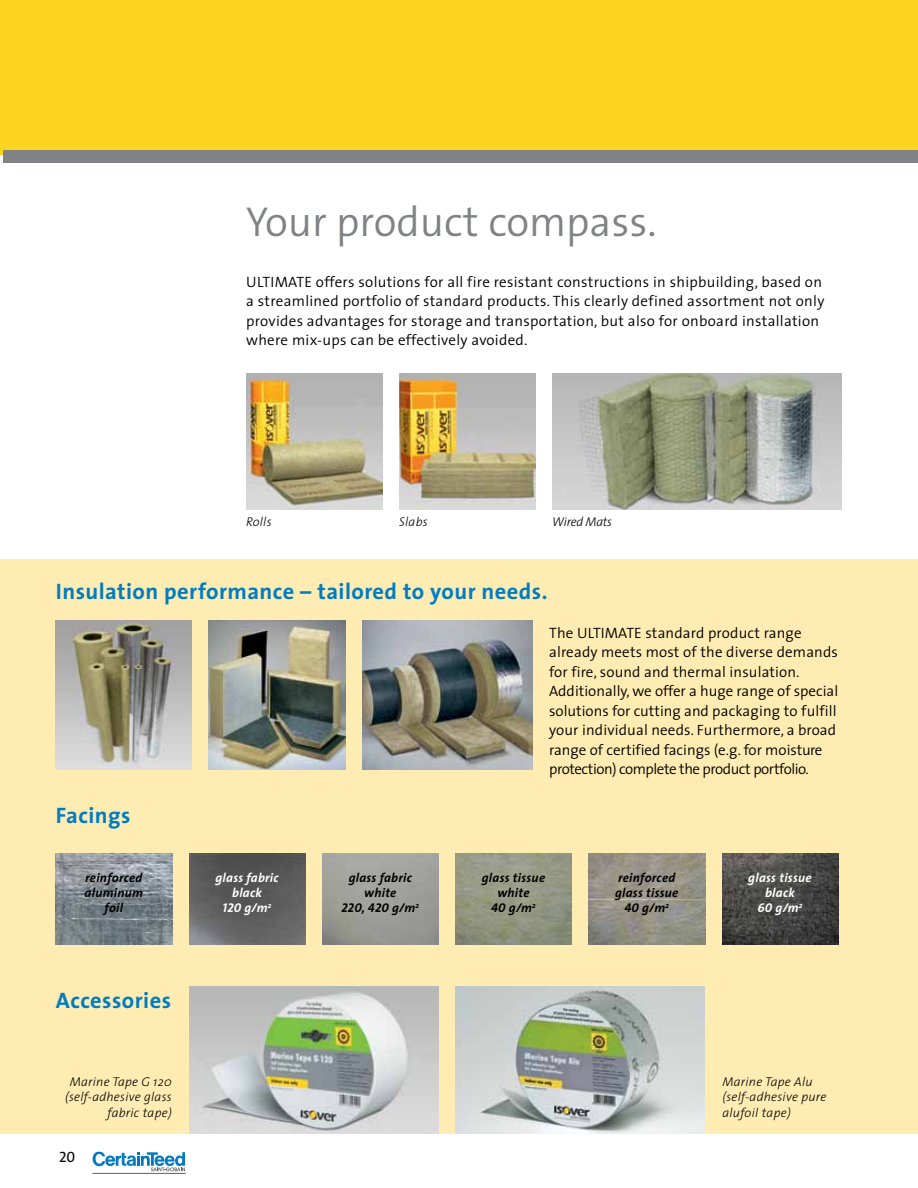
<style>
.page{position:relative;width:918px;height:1188px;background:#fff}
.page>*{position:absolute;margin:0;border:0;box-sizing:border-box;transform-origin:0 0}
.t1{font:300 42px "The Sans";color:#808285}
.t2{font:700 22.5px "The Sans";letter-spacing:.02em;color:#007cc3}
.t3{font:300 15px/19.5px "The Sans";letter-spacing:.01em;color:#000}
.t4{font:15px "The Sans Caps";color:#000}
.t5{font:italic 300 12.75px/15.3px "The Sans";letter-spacing:.02em;color:#000;text-align:right}
.t6{font:italic 700 12.75px/15.3px "The Sans";letter-spacing:.02em;color:#000;text-align:center}
.t7{font:italic 700 12.75px/15.3px "The Sans";letter-spacing:.02em;color:#fff;text-align:center}
.t8{font:italic 12.75px "The Sans Bold Caps";letter-spacing:.02em;color:#000}
.t9{font:italic 300 12.75px "The Sans";letter-spacing:-.02em;color:#000}
.t10{font:italic 12.75px "The Sans Bold Caps";color:#fff}
.s1{font-family:"The Sans";font-weight:700}
.s2{font-family:"The Sans Bold Caps";font-weight:400}
</style>
<div class="page">
<div style="left:0;top:559px;width:918px;height:575px;background:#ffecb3"></div>
<div style="left:0;top:0;width:918px;height:155px;background:#ffd420"></div>
<div style="left:4px;top:150px;width:914px;height:12px;background:#808285"></div>
<img style="left:246px;top:373px;width:136px;height:136px">
<img style="left:189px;top:986px;width:250px;height:148px">
<img style="left:455px;top:986px;width:250px;height:148px">
<img style="left:399px;top:374px;width:136px;height:135px">
<img style="left:552px;top:373px;width:289px;height:136px">
<img style="left:56px;top:621px;width:136px;height:148px">
<img style="left:209px;top:621px;width:136px;height:148px">
<img style="left:362px;top:621px;width:170px;height:148px">
<img style="left:56px;top:853px;width:116px;height:92px">
<img style="left:189px;top:853px;width:116px;height:92px">
<img style="left:589px;top:853px;width:116px;height:92px">
<img style="left:722px;top:853px;width:116px;height:92px">
<div style="left:93px;top:1144px;width:76px;height:30px;background:linear-gradient(to right,#f6f6f6,#f6f6f6)"></div>
<svg style="left:93px;top:1148px;width:92px;height:23px"></svg>
<hr style="left:93px;top:1173px;width:93px;height:1px;background:#5f6062">
<h1 class="t1" style="left:246px;top:187px;width:412px">Your product compass.</h1>
<p class="t3" style="left:246px;top:272px;width:580px">ULTIMATE offers solutions for all fire resistant constructions in shipbuilding, based on a streamlined portfolio of standard products. This clearly defined assortment not only provides advantages for storage and transportation, but also for onboard installation where mix-ups can be effectively avoided.</p>
<p class="t5" style="left:246px;top:513px;width:27px">Rolls</p>
<p class="t5" style="left:399px;top:513px;width:30px">Slabs</p>
<p class="t9" style="left:552px;top:511px;width:61px">Wired Mats</p>
<h2 class="t2" style="left:56px;top:572px;width:493px">Insulation performance – tailored to your needs.</h2>
<h2 class="t2" style="left:56px;top:797px;width:76px">Facings</h2>
<p class="t6" style="left:85px;top:869px;width:60px">reinforced aluminum foil</p>
<p class="t7" style="left:215px;top:869px;width:65px">glass fabric black</p>
<p class="t10" style="left:223px;top:897px;width:50px">120 <span class="s1">g/m</span><sup>2</sup></p>
<h2 class="t2" style="left:56px;top:982px;width:117px">Accessories</h2>
<p class="t6" style="left:349px;top:869px;width:65px">glass fabric white</p>
<p class="t8" style="left:341px;top:897px;width:79px">220, 420 <span class="s1">g/m</span><sup>2</sup></p>
<p class="t3" style="left:549px;top:623px;width:291px">The ULTIMATE standard product range already meets most of the diverse demands for fire, sound and thermal insulation.<br>Additionally, we offer a huge range of special solutions for cutting and packaging to fulfill your individual needs. Furthermore, a broad range of certified facings (e.g. for moisture protection) complete the product portfolio.</p>
<p class="t6" style="left:482px;top:869px;width:65px">glass tissue white<br><span class="s2">40</span> g/m<sup>2</sup></p>
<p class="t6" style="left:615px;top:869px;width:65px">reinforced glass tissue<br><span class="s2">40</span> g/m<sup>2</sup></p>
<p class="t7" style="left:748px;top:869px;width:65px">glass tissue black<br><span class="s2">60</span> g/m<sup>2</sup></p>
<p class="t5" style="left:65px;top:1074px;width:108px">Marine Tape G 120 (self-adhesive glass fabric tape)</p>
<p class="t5" style="left:722px;top:1074px;width:106px;text-align:left">Marine Tape Alu (self-adhesive pure alufoil tape)</p>
<p class="t4" style="left:59px;top:1144px;width:18px">20</p>
</div>
